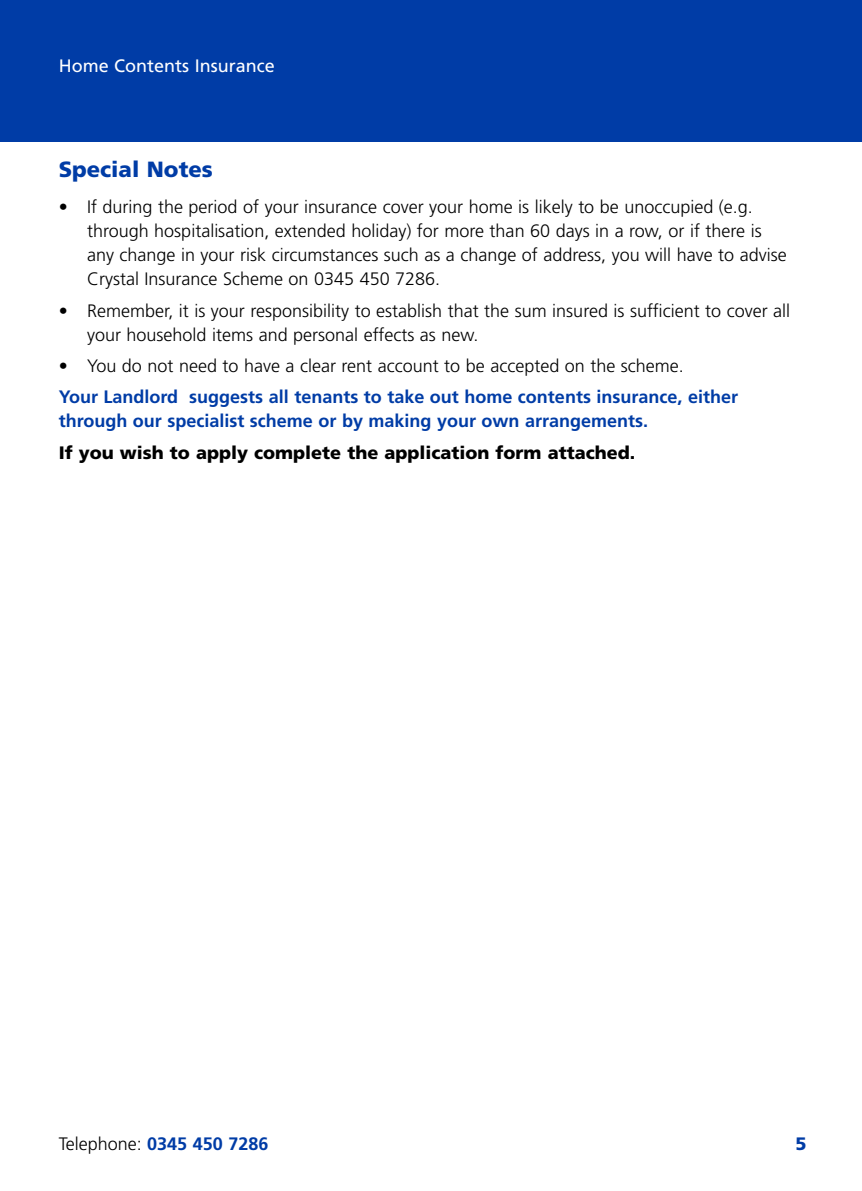
<style>
.page{position:relative;width:862px;height:1191px;background:#fff}
.page>*{position:absolute;margin:0;border:0;box-sizing:border-box;transform-origin:0 0}
.t1{font:900 22px "Frutiger LT Std";color:#003ca6}
.t2{font:300 18px/24px "Frutiger LT Std";color:#000}
.t3{font:700 18px/24px "Frutiger LT Std";color:#003ca6}
.t4{font:900 18px "Frutiger LT Std";color:#000}
.t5{font:18px "Frutiger LT Std";color:#fff}
.t6{font:900 18px "Frutiger LT Std";color:#003ca6}
.s1{font-weight:300;color:#000}
</style>
<div class="page">
<div style="left:0;top:0;width:862px;height:142px;background:#003ca6"></div>
<p class="t5" style="left:59px;top:55px;width:218px">Home Contents Insurance</p>
<p class="t1" style="left:59px;top:156px;width:156px">Special Notes</p>
<p class="t2" style="left:87px;top:195px;width:701px;text-indent:-28px">• If during the period of your insurance cover your home is likely to be unoccupied (e.g. through hospitalisation, extended holiday) for more than 60 days in a row, or if there is any change in your risk circumstances such as a change of address, you will have to advise Crystal Insurance Scheme on 0345 450 7286.</p>
<p class="t2" style="left:87px;top:299px;width:704px;text-indent:-28px">• Remember, it is your responsibility to establish that the sum insured is suffcient to cover all your household items and personal effects as new.</p>
<p class="t2" style="left:59px;top:354px;width:627px">• You do not need to have a clear rent account to be accepted on the scheme.</p>
<p class="t3" style="left:59px;top:385px;width:681px">Your Landlord suggests all tenants to take out home contents insurance, either through our specialist scheme or by making your own arrangements.</p>
<p class="t4" style="left:59px;top:442px;width:578px">If you wish to apply complete the application form attached.</p>
<p class="t3" style="left:59px;top:1131px;width:211px"><span class="s1">Telephone:</span> 0345 450 7286</p>
<p class="t6" style="left:795px;top:1132px;width:13px">5</p>
</div>
